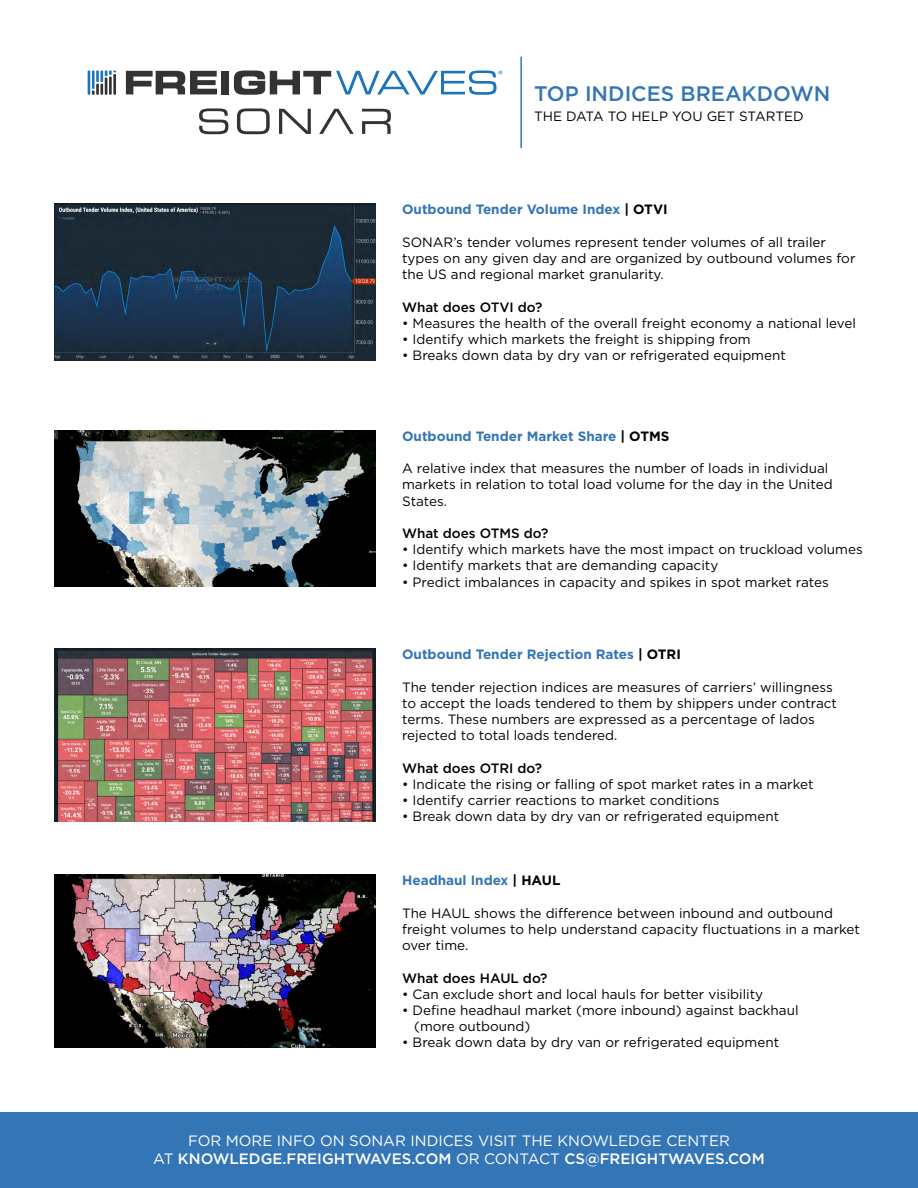
<style>
.page{position:relative;width:918px;height:1188px;background:#fff}
.page>*{position:absolute;margin:0;border:0;box-sizing:border-box;transform-origin:0 0}
.t1{font:500 21px "Gotham";color:#3475b6}
.t2{font:15px/18px "Gotham";color:#fff;text-align:center}
.t3{font:13.5px/16.2px "Gotham";color:#000}
.t4{font:700 13.5px "Gotham";color:#3475b6}
.t5{font:500 13.5px "Gotham";color:#000}
.s1{color:#000}
.s2{font-weight:500}
</style>
<div class="page">
<hr style="left:520px;top:57px;width:2px;height:91px;background:#3475b6">
<hr style="left:88px;top:70px;width:2px;height:25px;background:#1c75ba">
<svg style="left:92px;top:70px;width:24px;height:25px"></svg>
<svg style="left:126px;top:71px;width:91px;height:23px"></svg>
<div style="left:222px;top:71px;width:7px;height:23px;background:#333"></div>
<svg style="left:234px;top:71px;width:268px;height:24px"></svg>
<svg style="left:199px;top:108px;width:29px;height:26px"></svg>
<svg style="left:237px;top:108px;width:33px;height:26px"></svg>
<svg style="left:279px;top:109px;width:32px;height:25px"></svg>
<svg style="left:362px;top:109px;width:29px;height:25px"></svg>
<svg style="left:319px;top:109px;width:35px;height:25px"></svg>
<div style="left:0;top:1112px;width:918px;height:76px;background:#3475b6"></div>
<img style="left:54px;top:204px;width:322px;height:156px">
<img style="left:54px;top:430px;width:322px;height:157px">
<img style="left:54px;top:648px;width:322px;height:173px">
<img style="left:54px;top:875px;width:322px;height:172px">
<h1 class="t1" style="left:534px;top:80px;width:298px">TOP INDICES BREAKDOWN</h1>
<p class="t3" style="left:534px;top:108px;width:271px">THE DATA TO HELP YOU GET STARTED</p>
<p class="t4" style="left:402px;top:201px;width:267px">Outbound Tender Volume Index <span class="s1">| OTVI</span></p>
<p class="t3" style="left:402px;top:234px;width:455px">SONAR’s tender volumes represent tender volumes of all trailer types on any given day and are organized by outbound volumes for the US and regional market granularity.</p>
<p class="t5" style="left:402px;top:298px;width:142px">What does OTVI do?</p>
<p class="t3" style="left:402px;top:315px;width:455px">• Measures the health of the overall freight economy a national level</p>
<p class="t3" style="left:402px;top:331px;width:350px">• Identify which markets the freight is shipping from</p>
<p class="t3" style="left:402px;top:347px;width:385px">• Breaks down data by dry van or refrigerated equipment</p>
<p class="t4" style="left:402px;top:427px;width:269px">Outbound Tender Market Share <span class="s1">| OTMS</span></p>
<p class="t3" style="left:402px;top:460px;width:432px">A relative index that measures the number of loads in individual markets in relation to total load volume for the day in the United<br>States.</p>
<p class="t5" style="left:402px;top:524px;width:148px">What does OTMS do?</p>
<p class="t3" style="left:402px;top:541px;width:462px">• Identify which markets have the most impact on truckload volumes</p>
<p class="t3" style="left:402px;top:557px;width:318px">• Identify markets that are demanding capacity</p>
<p class="t3" style="left:402px;top:573px;width:428px">• Predict imbalances in capacity and spikes in spot market rates</p>
<p class="t4" style="left:402px;top:645px;width:280px">Outbound Tender Rejection Rates <span class="s1">| OTRI</span></p>
<p class="t3" style="left:402px;top:678px;width:436px">The tender rejection indices are measures of carriers’ willingness to accept the loads tendered to them by shippers under contract terms. These numbers are expressed as a percentage of lados rejected to total loads tendered.</p>
<p class="t5" style="left:402px;top:759px;width:141px">What does OTRI do?</p>
<p class="t3" style="left:402px;top:776px;width:413px">• Indicate the rising or falling of spot market rates in a market</p>
<p class="t3" style="left:402px;top:792px;width:319px">• Identify carrier reactions to market conditions</p>
<p class="t3" style="left:402px;top:808px;width:379px">• Break down data by dry van or refrigerated equipment</p>
<p class="t4" style="left:402px;top:872px;width:160px">Headhaul Index <span class="s1">| HAUL</span></p>
<p class="t3" style="left:402px;top:905px;width:459px">The HAUL shows the difference between inbound and outbound freight volumes to help understand capacity fluctuations in a market over time.</p>
<p class="t5" style="left:402px;top:969px;width:147px">What does HAUL do?</p>
<p class="t3" style="left:402px;top:986px;width:363px">• Can exclude short and local hauls for better visibility</p>
<p class="t3" style="left:414px;top:1002px;width:386px;text-indent:-12px">• Define headhaul market (more inbound) against backhaul (more outbound)</p>
<p class="t3" style="left:402px;top:1034px;width:379px">• Break down data by dry van or refrigerated equipment</p>
<p class="t2" style="left:153px;top:1131px;width:613px">FOR MORE INFO ON SONAR INDICES VISIT THE KNOWLEDGE CENTER<br>AT <span class="s2">KNOWLEDGE.FREIGHTWAVES.COM</span> OR CONTACT <span class="s2">CS@FREIGHTWAVES.COM</span></p>
</div>
